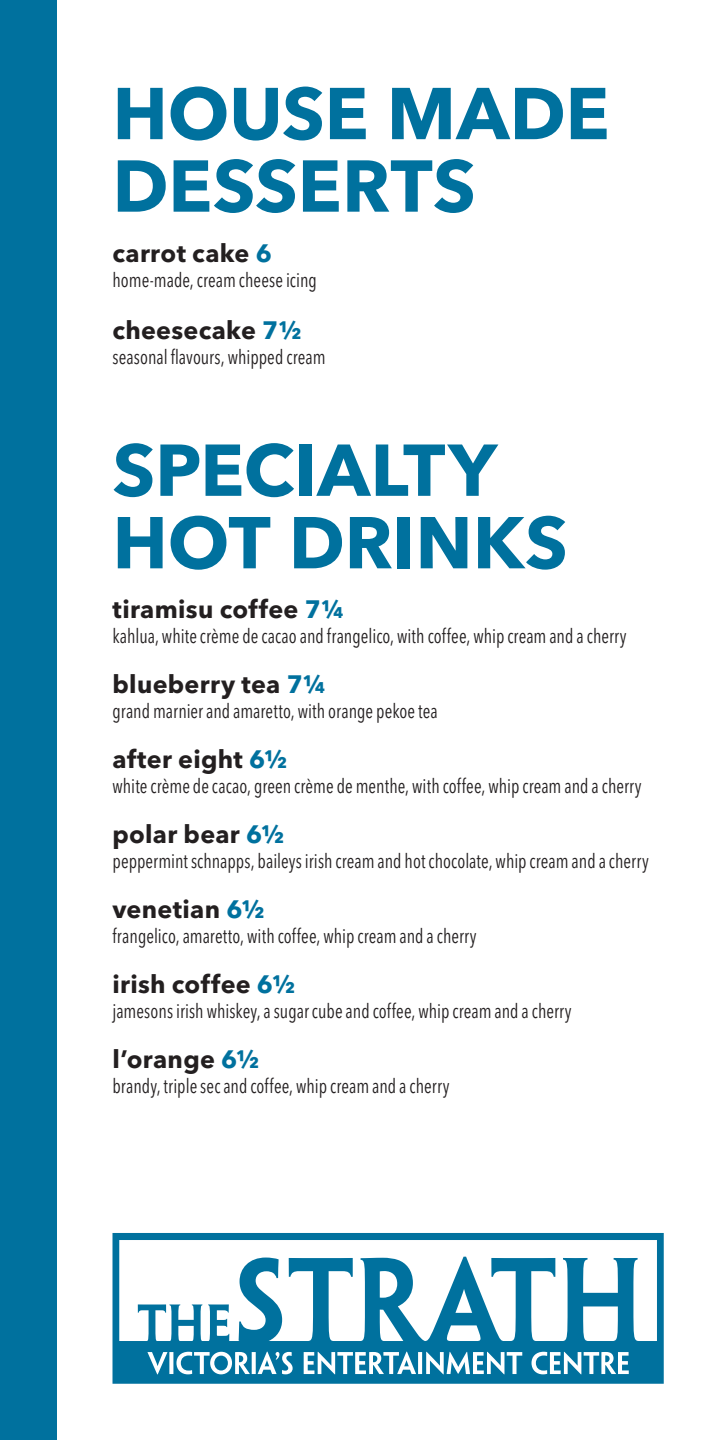
<style>
.page{position:relative;width:720px;height:1440px;background:#fff}
.page>*{position:absolute;margin:0;border:0;box-sizing:border-box;transform-origin:0 0}
.Section_Header{font:700 72.5px/72.5px "Avenir Next LT Pro";letter-spacing:-.005em;color:#00719e}
.Body{font:700 25px "Avenir Next LT Pro";letter-spacing:.01em;color:#231f20}
.Description{font:condensed 20px "Avenir Next LT Pro";letter-spacing:.005em;color:#231f20;scale:.9 1}
.s1{color:#00719e}
</style>
<div class="page">
<div style="left:0;top:0;width:56px;height:1440px;background:#00719e"></div>
<svg style="left:112px;top:1233px;width:552px;height:151px"></svg>
<svg style="left:373px;top:1355px;width:4px;height:7px"></svg>
<svg style="left:404px;top:1360px;width:5px;height:6px"></svg>
<div style="left:214px;top:1356px;width:14px;height:15px;background:#00719e;border-radius:50%"></div>
<svg style="left:605px;top:1355px;width:5px;height:7px"></svg>
<svg style="left:265px;top:1360px;width:4px;height:6px"></svg>
<svg style="left:239px;top:1355px;width:4px;height:7px"></svg>
<p class="Section_Header" style="left:112px;top:77px;width:499px">HOUSE MADE<br>DESSERTS</p>
<p class="Body" style="left:112px;top:238px;width:161px">carrot cake <span class="s1">6</span></p>
<p class="Description" style="left:112px;top:268px;width:229px">home-made, cream cheese icing</p>
<p class="Body" style="left:112px;top:315px;width:191px">cheesecake <span class="s1">7½</span></p>
<p class="Description" style="left:112px;top:345px;width:238px">seasonal flavours, whipped cream</p>
<p class="Section_Header" style="left:112px;top:434px;width:457px">SPECIALTY<br>HOT DRINKS</p>
<p class="Body" style="left:112px;top:594px;width:233px">tiramisu coffee <span class="s1">7¼</span></p>
<p class="Description" style="left:112px;top:624px;width:573px">kahlua, white crème de cacao and frangelico, with coffee, whip cream and a cherry</p>
<p class="Body" style="left:112px;top:669px;width:215px">blueberry tea <span class="s1">7¼</span></p>
<p class="Description" style="left:112px;top:699px;width:363px">grand marnier and amaretto, with orange pekoe tea</p>
<p class="Body" style="left:112px;top:744px;width:176px">after eight <span class="s1">6½</span></p>
<p class="Description" style="left:112px;top:774px;width:589px">white crème de cacao, green crème de menthe, with coffee, whip cream and a cherry</p>
<p class="Body" style="left:112px;top:819px;width:173px">polar bear <span class="s1">6½</span></p>
<p class="Description" style="left:112px;top:849px;width:597px">peppermint schnapps, baileys irish cream and hot chocolate, whip cream and a cherry</p>
<p class="Body" style="left:112px;top:894px;width:154px">venetian <span class="s1">6½</span></p>
<p class="Description" style="left:112px;top:924px;width:406px">frangelico, amaretto, with coffee, whip cream and a cherry</p>
<p class="Body" style="left:112px;top:969px;width:184px">irish coffee <span class="s1">6½</span></p>
<p class="Description" style="left:112px;top:999px;width:512px">jamesons irish whiskey, a sugar cube and coffee, whip cream and a cherry</p>
<p class="Body" style="left:112px;top:1044px;width:148px">l’orange <span class="s1">6½</span></p>
<p class="Description" style="left:112px;top:1074px;width:376px">brandy, triple sec and coffee, whip cream and a cherry</p>
</div>
